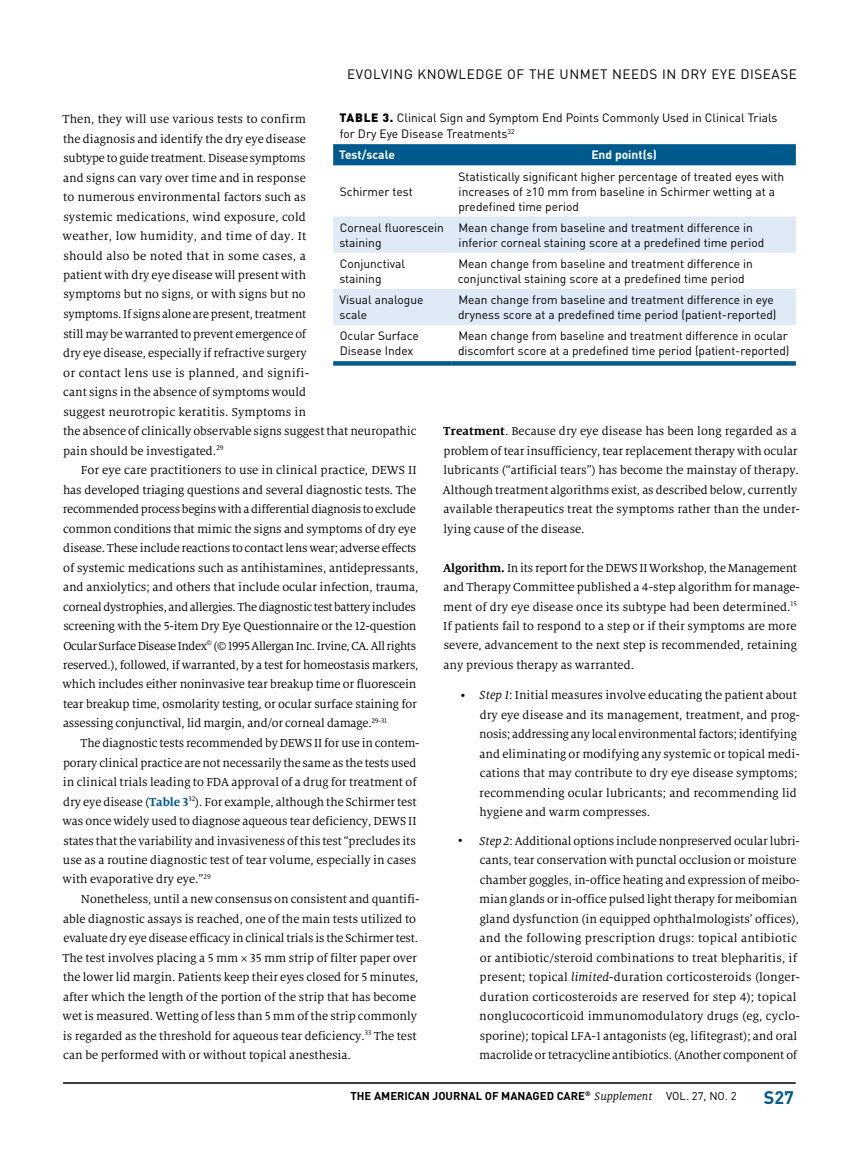
<style>
.page{position:relative;width:851px;height:1161px;background:#fff}
.page>*{position:absolute;margin:0;border:0;box-sizing:border-box;transform-origin:0 0}
.t1{font:700 18px "DINOT";color:#005a8e}
.t2{font:13.5px "DINOT";letter-spacing:.04em;color:#000}
.t3{font:12.75px/19.5px "Milo Serif OT";color:#000}
.t4{font:12px/15px "DINOT";color:#000}
.t5{font:700 12px "DINOT";color:#fff}
.t6{font:700 11.25px "DINOT";color:#000}
.s1{font-weight:700;color:#005990}
.s2{font-weight:900}
.s3{font-family:"Effectra";font-weight:500;font-size:11.1px}
.s4{font-weight:700}
.s5{font-style:italic}
.s6{font-family:"Milo Serif OT";font-weight:400;font-style:italic;font-size:12px}
.s7{font-weight:400}
</style>
<div class="page">
<hr style="left:63px;top:1082px;width:732px;height:2px;background:#000">
<div style="left:333px;top:144px;width:462px;height:21px;background:#005a8e"></div>
<svg style="left:333px;top:217px;width:462px;height:108px;fill:#dfeaf7"></svg>
<div style="left:333px;top:361px;width:119px;height:5px;background:#005a8e"></div>
<div style="left:452px;top:361px;width:343px;height:5px;background:#005a8e"></div>
<p class="t2" style="left:347px;top:66px;width:451px">EVOLVING KNOWLEDGE OF THE UNMET NEEDS IN DRY EYE DISEASE</p>
<p class="t3" style="left:62px;top:110px;width:355px">Then, they will use various tests to confirm<br>the diagnosis and identify the dry eye disease<br>subtype to guide treatment. Disease symptoms<br>and signs can vary over time and in response<br>to numerous environmental factors such as<br>systemic medications, wind exposure, cold<br>weather, low humidity, and time of day. It<br>should also be noted that in some cases, a<br>patient with dry eye disease will present with<br>symptoms but no signs, or with signs but no<br>symptoms. If signs alone are present, treatment<br>still may be warranted to prevent emergence of<br>dry eye disease, especially if refractive surgery<br>or contact lens use is planned, and signifi-<br>cant signs in the absence of symptoms would<br>suggest neurotropic keratitis. Symptoms in<br>the absence of clinically observable signs suggest that neuropathic pain should be investigated.<sup>29</sup></p>
<p class="t3" style="left:63px;top:461px;width:357px;text-indent:18px">For eye care practitioners to use in clinical practice, DEWS II has developed triaging questions and several diagnostic tests. The recommended process begins with a differential diagnosis to exclude common conditions that mimic the signs and symptoms of dry eye disease. These include reactions to contact lens wear; adverse effects of systemic medications such as antihistamines, antidepressants, and anxiolytics; and others that include ocular infection, trauma, corneal dystrophies, and allergies. The diagnostic test battery includes screening with the 5-item Dry Eye Questionnaire or the 12-question Ocular Surface Disease Index<sup>©</sup> (© 1995 Allergan Inc. Irvine, CA. All rights reserved.), followed, if warranted, by a test for homeostasis markers, which includes either noninvasive tear breakup time or fluorescein tear breakup time, osmolarity testing, or ocular surface staining for assessing conjunctival, lid margin, and/or corneal damage.<sup>29-31</sup></p>
<p class="t3" style="left:63px;top:734px;width:358px;text-indent:18px">The diagnostic tests recommended by DEWS II for use in contem&shy;porary clinical practice are not necessarily the same as the tests used in clinical trials leading to FDA approval of a drug for treatment of dry eye disease (<span class="s1">Table 3</span><sup>32</sup>). For example, although the Schirmer test was once widely used to diagnose aqueous tear deficiency, DEWS II states that the variability and invasiveness of this test “precludes its use as a routine diagnostic test of tear volume, especially in cases with evaporative dry eye.”<sup>29</sup></p>
<p class="t3" style="left:62px;top:890px;width:358px;text-indent:18px">Nonetheless, until a new consensus on consistent and quantifi&shy;able diagnostic assays is reached, one of the main tests utilized to evaluate dry eye disease efficacy in clinical trials is the Schirmer test.<br>The test involves placing a 5 mm × 35 mm strip of filter paper over the lower lid margin. Patients keep their eyes closed for 5 minutes, after which the length of the portion of the strip that has become wet is measured. Wetting of less than 5 mm of the strip commonly is regarded as the threshold for aqueous tear deficiency.<sup>33</sup> The test can be performed with or without topical anesthesia.</p>
<p class="t4" style="left:339px;top:109px;width:439px;line-height:16.5px"><span class="s2">TABLE 3.</span> Clinical Sign and Symptom End Points Commonly Used in Clinical Trials for Dry Eye Disease Treatments<sup>32</sup></p>
<p class="t5" style="left:339px;top:147px;width:57px">Test/scale</p>
<p class="t5" style="left:591px;top:147px;width:67px">End point(s)</p>
<p class="t4" style="left:340px;top:183px;width:74px">Schirmer test</p>
<p class="t4" style="left:458px;top:168px;width:327px">Statistically significant higher percentage of treated eyes with increases of <span class="s3">≥</span>10 mm from baseline in Schirmer wetting at a predefined time period</p>
<p class="t4" style="left:339px;top:220px;width:106px">Corneal fluorescein staining</p>
<p class="t4" style="left:458px;top:220px;width:307px">Mean change from baseline and treatment difference in inferior corneal staining score at a predefined time period</p>
<p class="t4" style="left:339px;top:256px;width:67px">Conjunctival staining</p>
<p class="t4" style="left:458px;top:256px;width:296px">Mean change from baseline and treatment difference in conjunctival staining score at a predefined time period</p>
<p class="t4" style="left:339px;top:292px;width:86px">Visual analogue scale</p>
<p class="t4" style="left:458px;top:292px;width:320px">Mean change from baseline and treatment difference in eye dryness score at a predefined time period (patient-reported)</p>
<p class="t4" style="left:339px;top:328px;width:81px">Ocular Surface<br>Disease Index</p>
<p class="t4" style="left:458px;top:328px;width:333px">Mean change from baseline and treatment difference in ocular discomfort score at a predefined time period (patient-reported)</p>
<p class="t3" style="left:443px;top:422px;width:358px"><span class="s4">Treatment</span>. Because dry eye disease has been long regarded as a problem of tear insufficiency, tear replacement therapy with ocular lubricants (“artificial tears”) has become the mainstay of therapy.<br>Although treatment algorithms exist, as described below, currently available therapeutics treat the symptoms rather than the under&shy;lying cause of the disease.</p>
<p class="t3" style="left:443px;top:558px;width:358px"><span class="s4">Algorithm.</span> In its report for the DEWS II Workshop, the Management and Therapy Committee published a 4-step algorithm for manage&shy;ment of dry eye disease once its subtype had been determined.<sup>15<br></sup>If patients fail to respond to a step or if their symptoms are more severe, advancement to the next step is recommended, retaining any previous therapy as warranted.</p>
<p class="t3" style="left:479px;top:686px;width:322px;text-indent:-19px"><span class="s5">• Step 1</span>: Initial measures involve educating the patient about dry eye disease and its management, treatment, and prog&shy;nosis; addressing any local environmental factors; identifying and eliminating or modifying any systemic or topical medi&shy;cations that may contribute to dry eye disease symptoms; recommending ocular lubricants; and recommending lid hygiene and warm compresses.</p>
<p class="t3" style="left:479px;top:831px;width:322px;text-indent:-22px"><span class="s5">• Step 2</span>: Additional options include nonpreserved ocular lubri&shy;cants, tear conservation with punctal occlusion or moisture chamber goggles, in-office heating and expression of meibo&shy;mian glands or in-office pulsed light therapy for meibomian gland dysfunction (in equipped ophthalmologists’ offices), and the following prescription drugs: topical antibiotic or antibiotic/steroid combinations to treat blepharitis, if present; topical <span class="s5">limited</span>-duration corticosteroids (longer&shy;duration corticosteroids are reserved for step 4); topical nonglucocorticoid immunomodulatory drugs (eg, cyclo&shy;sporine); topical LFA-1 antagonists (eg, lifitegrast); and oral macrolide or tetracycline antibiotics. (Another component of</p>
<p class="t6" style="left:350px;top:1089px;width:387px">THE AMERICAN JOURNAL OF MANAGED CARE<sup>®</sup> <span class="s6">Supplement</span> <span class="s7">VOL. 27, NO. 2</span></p>
<h1 class="t1" style="left:763px;top:1086px;width:32px">S27</h1>
</div>
